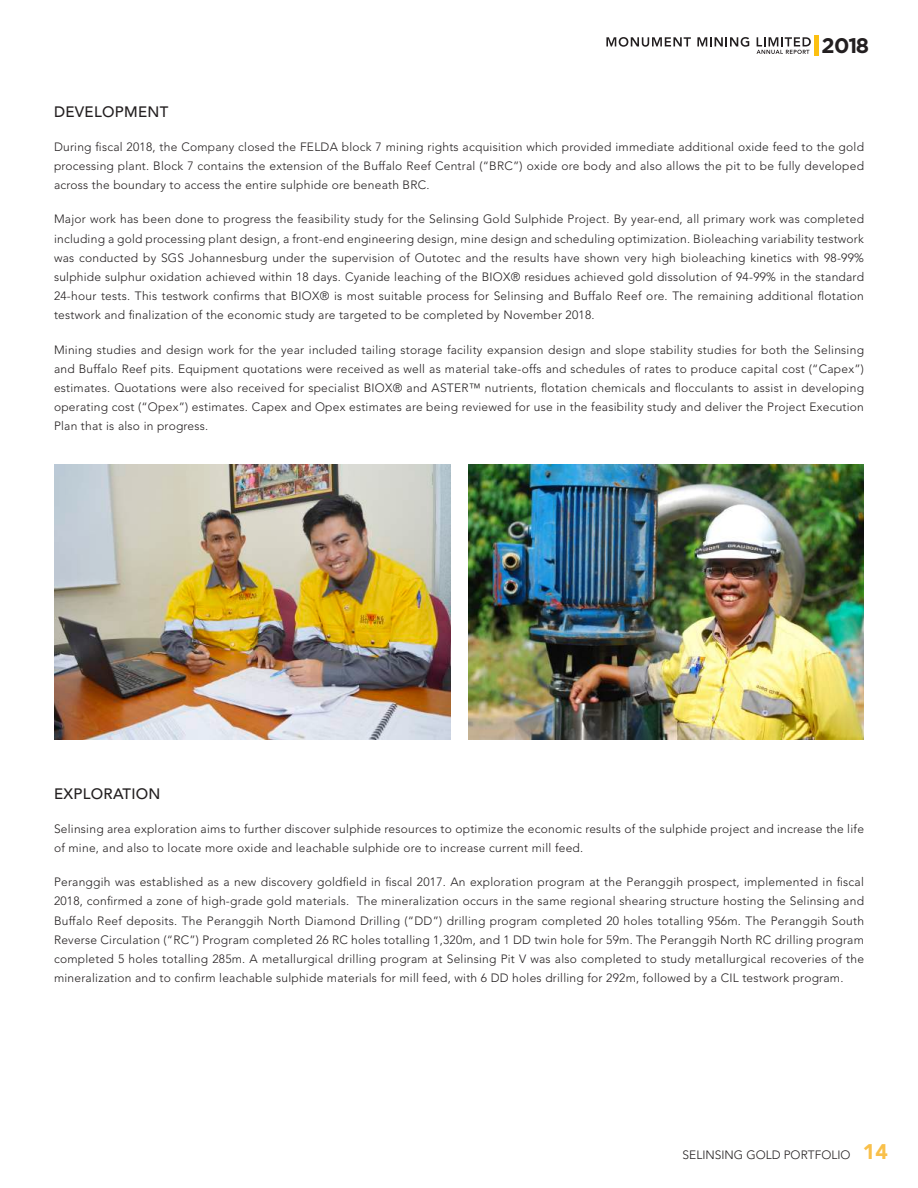
<style>
.page{position:relative;width:918px;height:1188px;background:#fff}
.page>*{position:absolute;margin:0;border:0;box-sizing:border-box;transform-origin:0 0}
.t1{font:700 21.15px "Gotham";color:#231f20}
.t2{font:500 15px "Avenir LT Std";letter-spacing:.02em;color:#231f20}
.t3{font:300 12px/19.2px "Avenir LT Std";letter-spacing:.02em;color:#231f20;text-align:justify}
.t4{font:300 12px "Avenir LT Std";color:#221e1f}
.s1{font-weight:900;font-size:21px;color:#f9c04a}
</style>
<div class="page">
<svg style="left:606px;top:37px;width:85px;height:10px"></svg>
<svg style="left:697px;top:37px;width:52px;height:10px"></svg>
<svg style="left:757px;top:37px;width:54px;height:17px"></svg>
<hr style="left:815px;top:35px;width:4px;height:21px;background:#fcc011">
<img style="left:54px;top:465px;width:396px;height:274px">
<img style="left:468px;top:465px;width:396px;height:274px">
<h1 class="t1" style="left:821px;top:31px;width:49px">2018</h1>
<p class="t2" style="left:54px;top:103px;width:116px">DEVELOPMENT</p>
<p class="t3" style="left:54px;top:137px;width:812px">During fiscal 2018, the Company closed the FELDA block 7 mining rights acquisition which provided immediate additional oxide feed to the gold processing plant. Block 7 contains the extension of the Buffalo Reef Central (“BRC”) oxide ore body and also allows the pit to be fully developed across the boundary to access the entire sulphide ore beneath BRC.</p>
<p class="t3" style="left:54px;top:210px;width:812px">Major work has been done to progress the feasibility study for the Selinsing Gold Sulphide Project. By year-end, all primary work was completed including a gold processing plant design, a front-end engineering design, mine design and scheduling optimization. Bioleaching variability testwork was conducted by SGS Johannesburg under the supervision of Outotec and the results have shown very high bioleaching kinetics with 98-99% sulphide sulphur oxidation achieved within 18 days. Cyanide leaching of the BIOX® residues achieved gold dissolution of 94-99% in the standard 24-hour tests. This testwork confirms that BIOX® is most suitable process for Selinsing and Buffalo Reef ore. The remaining additional flotation testwork and finalization of the economic study are targeted to be completed by November 2018.</p>
<p class="t3" style="left:54px;top:340px;width:812px">Mining studies and design work for the year included tailing storage facility expansion design and slope stability studies for both the Selinsing and Buffalo Reef pits. Equipment quotations were received as well as material take-offs and schedules of rates to produce capital cost (“Capex”) estimates. Quotations were also received for specialist BIOX® and ASTER™ nutrients, flotation chemicals and flocculants to assist in developing operating cost (“Opex”) estimates. Capex and Opex estimates are being reviewed for use in the feasibility study and deliver the Project Execution Plan that is also in progress.</p>
<p class="t2" style="left:54px;top:785px;width:108px">EXPLORATION</p>
<p class="t3" style="left:54px;top:819px;width:812px">Selinsing area exploration aims to further discover sulphide resources to optimize the economic results of the sulphide project and increase the life of mine, and also to locate more oxide and leachable sulphide ore to increase current mill feed.</p>
<p class="t3" style="left:54px;top:873px;width:812px">Peranggih was established as a new discovery goldfield in fiscal 2017. An exploration program at the Peranggih prospect, implemented in fiscal 2018, confirmed a zone of high-grade gold materials. The mineralization occurs in the same regional shearing structure hosting the Selinsing and Buffalo Reef deposits. The Peranggih North Diamond Drilling (“DD”) drilling program completed 20 holes totalling 956m. The Peranggih South Reverse Circulation (“RC”) Program completed 26 RC holes totalling 1,320m, and 1 DD twin hole for 59m. The Peranggih North RC drilling program completed 5 holes totalling 285m. A metallurgical drilling program at Selinsing Pit V was also completed to study metallurgical recoveries of the mineralization and to confirm leachable sulphide materials for mill feed, with 6 DD holes drilling for 292m, followed by a CIL testwork program.</p>
<p class="t4" style="left:683px;top:1148px;width:207px">SELINSING GOLD PORTFOLIO <span class="s1">14</span></p>
</div>
